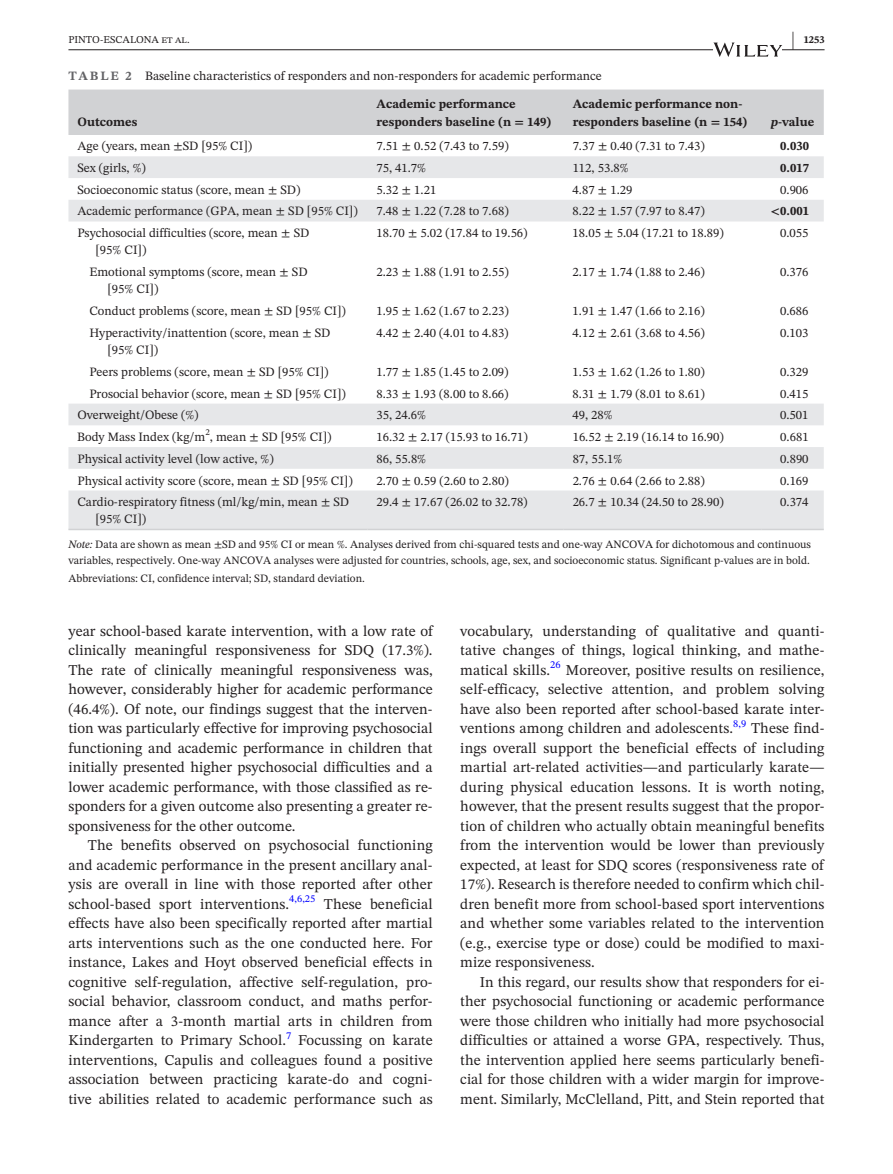
<style>
.page{position:relative;width:893px;height:1174px;background:#fff}
.page>*{position:absolute;margin:0;border:0;box-sizing:border-box;transform-origin:0 0}
.t1{font:700 21px "STIX Two Text";color:#231f20;scale:.42 1}
.t2{font:15px/19.5px "STIX Two Text";letter-spacing:.005em;color:#231f20;text-align:justify}
.t3{font:12.75px/17.2px "STIX Two Text";color:#231f20}
.t4{font:700 12.75px/17.2px "STIX Two Text";color:#231f20}
.t5{font:11.25px/15.8px "STIX Two Text";color:#231f20}
.t6{font:10.5px "STIX Two Text";color:#231f20}
.t7{font:10.5px "STIX Two Text";color:#00f}
.t8{font:700 10.5px "STIX Two Text";color:#231f20}
.s1{font-weight:700;color:#636366}
.s2{font-family:"STIX"}
.s3{font-style:italic}
</style>
<div class="page">
<hr style="left:68px;top:49px;width:756px;height:1px;background:#231f20">
<svg style="left:713px;top:43px;width:69px;height:14px"></svg>
<div style="left:68px;top:90px;width:756px;height:45px;background:#d1d2d4"></div>
<svg style="left:68px;top:156px;width:756px;height:373px"></svg>
<hr style="left:68px;top:529px;width:299px;height:1px;background:#d1d2d4">
<hr style="left:368px;top:529px;width:196px;height:1px;background:#d1d2d4">
<hr style="left:564px;top:529px;width:198px;height:1px;background:#d1d2d4">
<hr style="left:762px;top:529px;width:62px;height:1px;background:#d1d2d4">
<h1 class="t1" style="left:792px;top:24px;width:8px">|</h1>
<p class="t6" style="left:68px;top:32px;width:123px">PINTO-ESCALONA et al.</p>
<p class="t8" style="left:804px;top:32px;width:22px">1253</p>
<p class="t3" style="left:68px;top:67px;width:535px"><span class="s1">TABLE 2</span> Baseline characteristics of responders and non-responders for academic performance</p>
<p class="t4" style="left:77px;top:113px;width:62px">Outcomes</p>
<p class="t4" style="left:376px;top:96px;width:176px">Academic performance responders baseline (n <span class="s2">=</span> 149)</p>
<p class="t4" style="left:573px;top:96px;width:176px">Academic performance non&shy;responders baseline (n <span class="s2">=</span> 154)</p>
<p class="t4" style="left:771px;top:113px;width:45px"><span class="s3">p</span>-value</p>
<p class="t3" style="left:77px;top:137px;width:176px">Age (years, mean ±SD [95% CI])</p>
<p class="t3" style="left:376px;top:137px;width:134px">7.51 ± 0.52 (7.43 to 7.59)</p>
<p class="t3" style="left:573px;top:137px;width:134px">7.37 ± 0.40 (7.31 to 7.43)</p>
<p class="t4" style="left:780px;top:138px;width:30px">0.030</p>
<p class="t3" style="left:77px;top:159px;width:70px">Sex (girls, %)</p>
<p class="t3" style="left:376px;top:159px;width:51px">75, 41.7%</p>
<p class="t3" style="left:573px;top:159px;width:57px">112, 53.8%</p>
<p class="t4" style="left:780px;top:159px;width:30px">0.017</p>
<p class="t3" style="left:77px;top:181px;width:225px">Socioeconomic status (score, mean ± SD)</p>
<p class="t3" style="left:376px;top:181px;width:61px">5.32 ± 1.21</p>
<p class="t3" style="left:573px;top:181px;width:61px">4.87 ± 1.29</p>
<p class="t3" style="left:780px;top:181px;width:30px">0.906</p>
<p class="t3" style="left:77px;top:202px;width:282px">Academic performance (GPA, mean ± SD [95% CI])</p>
<p class="t3" style="left:376px;top:202px;width:134px">7.48 ± 1.22 (7.28 to 7.68)</p>
<p class="t3" style="left:573px;top:202px;width:134px">8.22 ± 1.57 (7.97 to 8.47)</p>
<p class="t4" style="left:771px;top:203px;width:40px"><span class="s2">&lt;</span>0.001</p>
<p class="t3" style="left:95px;top:224px;width:216px;text-indent:-18px">Psychosocial difficulties (score, mean ± SD [95% CI])</p>
<p class="t3" style="left:376px;top:224px;width:153px">18.70 ± 5.02 (17.84 to 19.56)</p>
<p class="t3" style="left:573px;top:224px;width:153px">18.05 ± 5.04 (17.21 to 18.89)</p>
<p class="t3" style="left:780px;top:224px;width:30px">0.055</p>
<p class="t3" style="left:107px;top:263px;width:202px;text-indent:-18px">Emotional symptoms (score, mean ± SD [95% CI])</p>
<p class="t3" style="left:376px;top:263px;width:134px">2.23 ± 1.88 (1.91 to 2.55)</p>
<p class="t3" style="left:573px;top:263px;width:134px">2.17 ± 1.74 (1.88 to 2.46)</p>
<p class="t3" style="left:780px;top:263px;width:30px">0.376</p>
<p class="t3" style="left:89px;top:302px;width:258px">Conduct problems (score, mean ± SD [95% CI])</p>
<p class="t3" style="left:376px;top:302px;width:134px">1.95 ± 1.62 (1.67 to 2.23)</p>
<p class="t3" style="left:573px;top:302px;width:134px">1.91 ± 1.47 (1.66 to 2.16)</p>
<p class="t3" style="left:780px;top:302px;width:30px">0.686</p>
<p class="t3" style="left:107px;top:324px;width:225px;text-indent:-18px">Hyperactivity/inattention (score, mean ± SD [95% CI])</p>
<p class="t3" style="left:376px;top:324px;width:134px">4.42 ± 2.40 (4.01 to 4.83)</p>
<p class="t3" style="left:573px;top:324px;width:134px">4.12 ± 2.61 (3.68 to 4.56)</p>
<p class="t3" style="left:780px;top:324px;width:30px">0.103</p>
<p class="t3" style="left:89px;top:363px;width:241px">Peers problems (score, mean ± SD [95% CI])</p>
<p class="t3" style="left:376px;top:363px;width:134px">1.77 ± 1.85 (1.45 to 2.09)</p>
<p class="t3" style="left:573px;top:363px;width:134px">1.53 ± 1.62 (1.26 to 1.80)</p>
<p class="t3" style="left:780px;top:363px;width:30px">0.329</p>
<p class="t3" style="left:89px;top:385px;width:258px">Prosocial behavior (score, mean ± SD [95% CI])</p>
<p class="t3" style="left:376px;top:385px;width:134px">8.33 ± 1.93 (8.00 to 8.66)</p>
<p class="t3" style="left:573px;top:385px;width:134px">8.31 ± 1.79 (8.01 to 8.61)</p>
<p class="t3" style="left:780px;top:385px;width:30px">0.415</p>
<p class="t3" style="left:77px;top:406px;width:123px">Overweight/Obese (%)</p>
<p class="t3" style="left:376px;top:406px;width:51px">35, 24.6%</p>
<p class="t3" style="left:573px;top:406px;width:42px">49, 28%</p>
<p class="t3" style="left:780px;top:406px;width:30px">0.501</p>
<p class="t3" style="left:77px;top:428px;width:256px">Body Mass Index (kg/m<sup>2</sup>, mean ± SD [95% CI])</p>
<p class="t3" style="left:376px;top:428px;width:153px">16.32 ± 2.17 (15.93 to 16.71)</p>
<p class="t3" style="left:573px;top:428px;width:153px">16.52 ± 2.19 (16.14 to 16.90)</p>
<p class="t3" style="left:780px;top:428px;width:30px">0.681</p>
<p class="t3" style="left:77px;top:450px;width:198px">Physical activity level (low active, %)</p>
<p class="t3" style="left:376px;top:450px;width:51px">86, 55.8%</p>
<p class="t3" style="left:573px;top:450px;width:51px">87, 55.1%</p>
<p class="t3" style="left:780px;top:450px;width:30px">0.890</p>
<p class="t3" style="left:77px;top:471px;width:277px">Physical activity score (score, mean ± SD [95% CI])</p>
<p class="t3" style="left:376px;top:471px;width:134px">2.70 ± 0.59 (2.60 to 2.80)</p>
<p class="t3" style="left:573px;top:471px;width:134px">2.76 ± 0.64 (2.66 to 2.88)</p>
<p class="t3" style="left:780px;top:471px;width:30px">0.169</p>
<p class="t3" style="left:95px;top:493px;width:255px;text-indent:-18px">Cardio-respiratory fitness (ml/kg/min, mean ± SD [95% CI])</p>
<p class="t3" style="left:376px;top:493px;width:153px">29.4 ± 17.67 (26.02 to 32.78)</p>
<p class="t3" style="left:573px;top:493px;width:153px">26.7 ± 10.34 (24.50 to 28.90)</p>
<p class="t3" style="left:780px;top:493px;width:30px">0.374</p>
<p class="t5" style="left:68px;top:536px;width:744px"><span class="s3">Note:</span> Data are shown as mean ±SD and 95% CI or mean %. Analyses derived from chi-squared tests and one-way ANCOVA for dichotomous and continuous variables, respectively. One-way ANCOVA analyses were adjusted for countries, schools, age, sex, and socioeconomic status. Significant p-values are in bold.</p>
<p class="t5" style="left:68px;top:570px;width:298px">Abbreviations: CI, confidence interval; SD, standard deviation.</p>
<p class="t2" style="left:68px;top:621px;width:366px">year school-based karate intervention, with a low rate of clinically meaningful responsiveness for SDQ (17.3%).<br>The rate of clinically meaningful responsiveness was, however, considerably higher for academic performance (46.4%). Of note, our findings suggest that the interven&shy;tion was particularly effective for improving psychosocial functioning and academic performance in children that initially presented higher psychosocial difficulties and a lower academic performance, with those classified as re&shy;sponders for a given outcome also presenting a greater re&shy;sponsiveness for the other outcome.</p>
<p class="t2" style="left:68px;top:835px;width:366px;text-indent:20px">The benefits observed on psychosocial functioning and academic performance in the present ancillary anal&shy;ysis are overall in line with those reported after other school-based sport interventions.</p>
<p class="t7" style="left:289px;top:891px;width:28px">4,6,25</p>
<p class="t2" style="left:68px;top:894px;width:366px;text-indent:255px">These beneficial effects have also been specifically reported after martial arts interventions such as the one conducted here. For instance, Lakes and Hoyt observed beneficial effects in cognitive self-regulation, affective self-regulation, pro&shy;social behavior, classroom conduct, and maths perfor&shy;mance after a 3-month martial arts in children from Kindergarten to Primary School.</p>
<p class="t7" style="left:286px;top:1027px;width:7px">7</p>
<p class="t2" style="left:68px;top:1030px;width:366px;text-indent:230px">Focussing on karate interventions, Capulis and colleagues found a positive association between practicing karate-do and cogni&shy;tive abilities related to academic performance such as</p>
<p class="t2" style="left:460px;top:621px;width:366px">vocabulary, understanding of qualitative and quanti&shy;tative changes of things, logical thinking, and mathe&shy;matical skills.<sup>26</sup> Moreover, positive results on resilience, self-efficacy, selective attention, and problem solving have also been reported after school-based karate inter&shy;ventions among children and adolescents.</p>
<p class="t7" style="left:733px;top:715px;width:15px">8,9</p>
<p class="t2" style="left:460px;top:718px;width:366px;text-indent:291px">These find&shy;ings overall support the beneficial effects of including martial art-related activities—and particularly karate— during physical education lessons. It is worth noting, however, that the present results suggest that the propor&shy;tion of children who actually obtain meaningful benefits from the intervention would be lower than previously expected, at least for SDQ scores (responsiveness rate of 17%). Research is therefore needed to confirm which chil&shy;dren benefit more from school-based sport interventions and whether some variables related to the intervention (e.g., exercise type or dose) could be modified to maxi&shy;mize responsiveness.</p>
<p class="t2" style="left:460px;top:972px;width:366px;text-indent:20px">In this regard, our results show that responders for ei&shy;ther psychosocial functioning or academic performance were those children who initially had more psychosocial difficulties or attained a worse GPA, respectively. Thus, the intervention applied here seems particularly benefi&shy;cial for those children with a wider margin for improve&shy;ment. Similarly, McClelland, Pitt, and Stein reported that</p>
</div>
